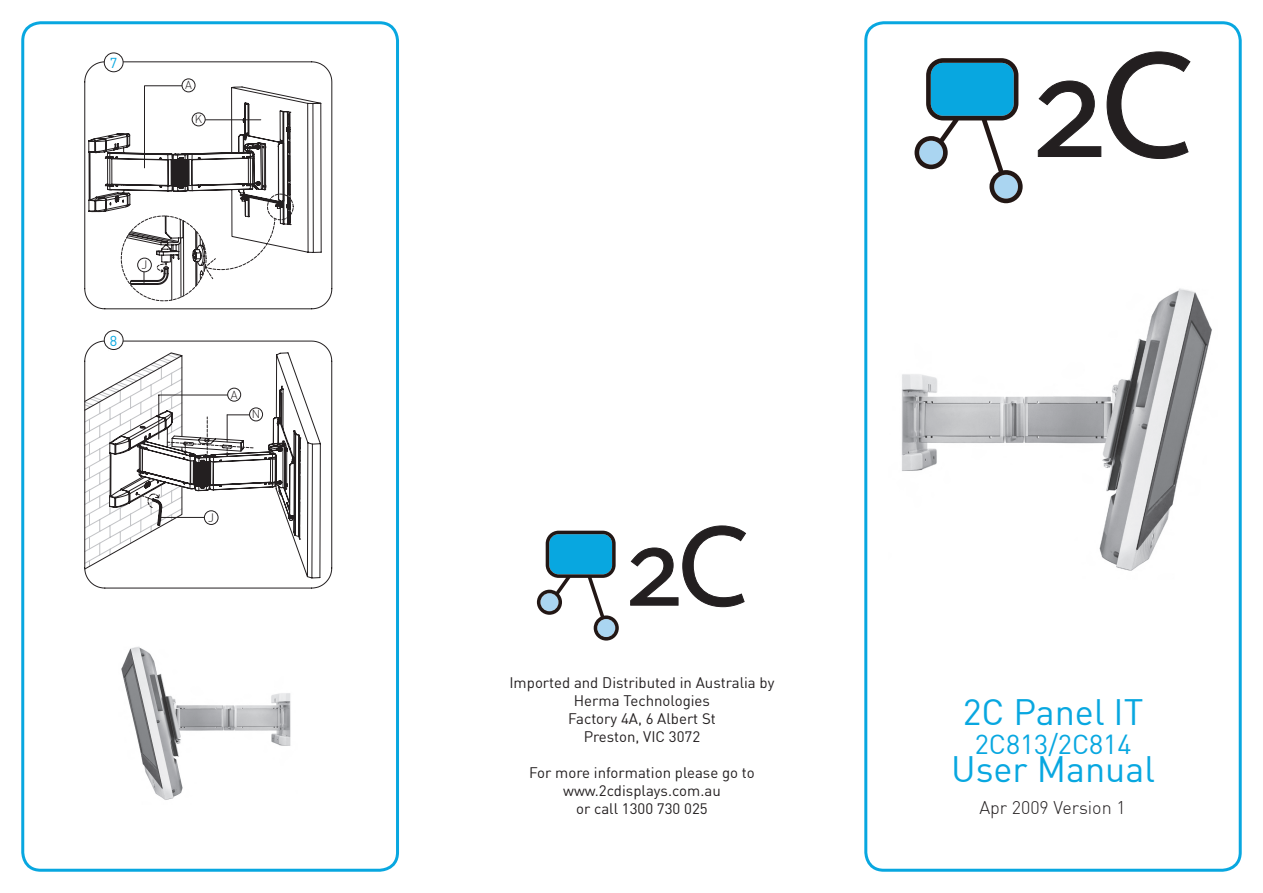
<style>
.page{position:relative;width:1263px;height:893px;background:#fff}
.page>*{position:absolute;margin:0;border:0;box-sizing:border-box;transform-origin:0 0}
.t1{font:36px "DIN";color:#08a7e0}
.t2{font:27px "DIN";color:#08a7e0}
.t3{font:300 18px "DIN";color:#231f20}
.t4{font:15px/18px "DIN";color:#231f20;text-align:center}
.t5{font:14.25px "DIN";color:#08a7e0}
.t6{font:300 12px "DIN";color:#231f20}
.t7{font:300 11.4px "DIN";color:#231f20}
</style>
<div class="page">
<div style="left:864px;top:21px;width:378px;height:851px;border:3px solid #08a7e0;border-radius:18px"></div>
<div style="left:21px;top:21px;width:378px;height:851px;border:3px solid #08a7e0;border-radius:18px"></div>
<svg style="left:630px;top:525px;width:116px;height:82px"></svg>
<svg style="left:537px;top:531px;width:82px;height:110px"></svg>
<svg style="left:1038px;top:51px;width:152px;height:108px"></svg>
<svg style="left:914px;top:58px;width:109px;height:145px"></svg>
<img style="left:902px;top:288px;width:310px;height:283px">
<img style="left:121px;top:646px;width:170px;height:154px">
<svg style="left:321px;top:343px;width:11px;height:244px"></svg>
<svg style="left:84px;top:349px;width:237px;height:239px"></svg>
<svg style="left:84px;top:353px;width:170px;height:214px"></svg>
<div style="left:250px;top:408px;width:13px;height:13px;background:#fff;border-radius:50%"></div>
<div style="left:249px;top:408px;width:14px;height:13px;border:1px solid #231f20;border-radius:50%"></div>
<div style="left:204px;top:511px;width:14px;height:13px;background:#fff;border-radius:50%"></div>
<div style="left:204px;top:511px;width:14px;height:14px;border:1px solid #231f20;border-radius:50%"></div>
<svg style="left:88px;top:21px;width:234px;height:386px"></svg>
<svg style="left:84px;top:61px;width:248px;height:248px"></svg>
<svg style="left:121px;top:85px;width:211px;height:216px"></svg>
<div style="left:182px;top:79px;width:13px;height:13px;background:#fff;border-radius:50%"></div>
<div style="left:182px;top:79px;width:13px;height:13px;border:1px solid #231f20;border-radius:50%"></div>
<div style="left:104px;top:53px;width:19px;height:19px;background:#fff;border-radius:50%"></div>
<div style="left:104px;top:53px;width:19px;height:19px;border:1px solid #231f20;border-radius:50%"></div>
<div style="left:138px;top:258px;width:13px;height:14px;background:#fff;border-radius:50%"></div>
<div style="left:137px;top:258px;width:15px;height:14px;border:1px solid #231f20;border-radius:50%"></div>
<div style="left:192px;top:113px;width:13px;height:13px;background:#fff;border-radius:50%"></div>
<div style="left:192px;top:113px;width:13px;height:13px;border:1px solid #231f20;border-radius:50%"></div>
<p class="t5" style="left:110px;top:54px;width:9px">7</p>
<p class="t7" style="left:185px;top:78px;width:8px">A</p>
<p class="t7" style="left:195px;top:112px;width:9px">K</p>
<p class="t6" style="left:142px;top:258px;width:7px">J</p>
<p class="t5" style="left:110px;top:331px;width:9px">8</p>
<p class="t7" style="left:231px;top:388px;width:8px">A</p>
<p class="t7" style="left:252px;top:407px;width:10px">N</p>
<p class="t6" style="left:208px;top:510px;width:7px">J</p>
<p class="t4" style="left:509px;top:674px;width:267px">Imported and Distributed in Australia by<br>Herma Technologies<br>Factory 4A, 6 Albert St<br>Preston, VIC 3072</p>
<p class="t4" style="left:529px;top:764px;width:227px">For more information please go to www.2cdisplays.com.au<br>or call 1300 730 025</p>
<h1 class="t1" style="left:963px;top:690px;width:182px">2C Panel IT</h1>
<h2 class="t2" style="left:975px;top:727px;width:158px">2C813/2C814</h2>
<h1 class="t1" style="left:951px;top:747px;width:206px">User Manual</h1>
<p class="t3" style="left:979px;top:797px;width:148px">Apr 2009 Version 1</p>
</div>
